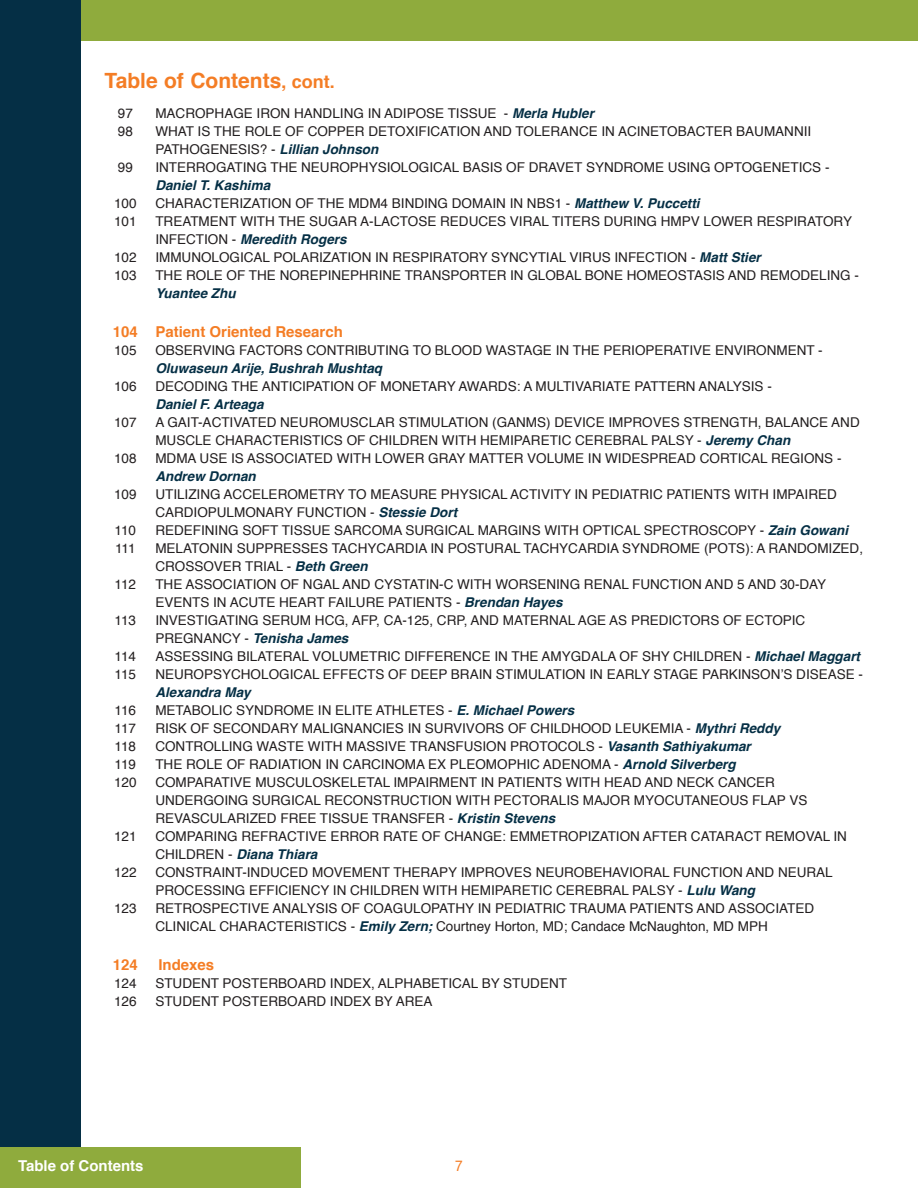
<style>
.page{position:relative;width:918px;height:1188px;background:#fff}
.page>*{position:absolute;margin:0;border:0;box-sizing:border-box;transform-origin:0 0}
.t1{font:700 21px "Helvetica";color:#f47d25}
.Orange_Header_Abstra{font:700 15px "Helvetica";color:#f47d25}
.t2{font:700 15px "Helvetica";color:#fff}
.t3{font:15px "Helvetica";color:#f47d25;scale:.9 1}
.t4{font:13.5px/18px "Helvetica";color:#231f20}
.s1{font-size:18px}
.s2{font-weight:700;font-style:italic;color:#052f45}
</style>
<div class="page">
<div style="left:0;top:0;width:81px;height:1157px;background:#052f45"></div>
<div style="left:0;top:1148px;width:300px;height:40px;background:#8fab3d"></div>
<div style="left:81px;top:0;width:837px;height:40px;background:#8fab3d"></div>
<p class="t1" style="left:104px;top:63px;width:232px">Table of Contents<span class="s1">, cont.</span></p>
<p class="t4" style="left:118px;top:105px;width:17px">97</p>
<p class="t4" style="left:155px;top:105px;width:440px">MACROPHAGE IRON HANDLING IN ADIPOSE TISSUE - <span class="s2">Merla Hubler</span></p>
<p class="t4" style="left:118px;top:123px;width:17px">98</p>
<p class="t4" style="left:155px;top:123px;width:657px">WHAT IS THE ROLE OF COPPER DETOXIFICATION AND TOLERANCE IN ACINETOBACTER BAUMANNII<br>PATHOGENESIS? - <span class="s2">Lillian Johnson</span></p>
<p class="t4" style="left:118px;top:159px;width:17px">99</p>
<p class="t4" style="left:155px;top:159px;width:676px">INTERROGATING THE NEUROPHYSIOLOGICAL BASIS OF DRAVET SYNDROME USING OPTOGENETICS -<br><span class="s2">Daniel T. Kashima</span></p>
<p class="t4" style="left:114px;top:195px;width:24px">100</p>
<p class="t4" style="left:155px;top:195px;width:546px">CHARACTERIZATION OF THE MDM4 BINDING DOMAIN IN NBS1 - <span class="s2">Matthew V. Puccetti</span></p>
<p class="t4" style="left:114px;top:213px;width:24px">101</p>
<p class="t4" style="left:155px;top:213px;width:698px">TREATMENT WITH THE SUGAR A-LACTOSE REDUCES VIRAL TITERS DURING HMPV LOWER RESPIRATORY<br>INFECTION - <span class="s2">Meredith Rogers</span></p>
<p class="t4" style="left:114px;top:249px;width:24px">102</p>
<p class="t4" style="left:155px;top:249px;width:607px">IMMUNOLOGICAL POLARIZATION IN RESPIRATORY SYNCYTIAL VIRUS INFECTION - <span class="s2">Matt Stier</span></p>
<p class="t4" style="left:114px;top:267px;width:24px">103</p>
<p class="t4" style="left:155px;top:267px;width:705px">THE ROLE OF THE NOREPINEPHRINE TRANSPORTER IN GLOBAL BONE HOMEOSTASIS AND REMODELING -<br><span class="s2">Yuantee Zhu</span></p>
<p class="Orange_Header_Abstra" style="left:113px;top:320px;width:232px">104 Patient Oriented Research</p>
<p class="t4" style="left:114px;top:342px;width:24px">105</p>
<p class="t4" style="left:155px;top:342px;width:669px">OBSERVING FACTORS CONTRIBUTING TO BLOOD WASTAGE IN THE PERIOPERATIVE ENVIRONMENT -<br><span class="s2">Oluwaseun Arije, Bushrah Mushtaq</span></p>
<p class="t4" style="left:114px;top:378px;width:24px">106</p>
<p class="t4" style="left:155px;top:378px;width:618px">DECODING THE ANTICIPATION OF MONETARY AWARDS: A MULTIVARIATE PATTERN ANALYSIS -<br><span class="s2">Daniel F. Arteaga</span></p>
<p class="t4" style="left:114px;top:414px;width:24px">107</p>
<p class="t4" style="left:155px;top:414px;width:706px">A GAIT-ACTIVATED NEUROMUSCLAR STIMULATION (GANMS) DEVICE IMPROVES STRENGTH, BALANCE AND<br>MUSCLE CHARACTERISTICS OF CHILDREN WITH HEMIPARETIC CEREBRAL PALSY - <span class="s2">Jeremy Chan</span></p>
<p class="t4" style="left:114px;top:450px;width:24px">108</p>
<p class="t4" style="left:155px;top:450px;width:688px">MDMA USE IS ASSOCIATED WITH LOWER GRAY MATTER VOLUME IN WIDESPREAD CORTICAL REGIONS -<br><span class="s2">Andrew Dornan</span></p>
<p class="t4" style="left:114px;top:486px;width:24px">109</p>
<p class="t4" style="left:155px;top:486px;width:683px">UTILIZING ACCELEROMETRY TO MEASURE PHYSICAL ACTIVITY IN PEDIATRIC PATIENTS WITH IMPAIRED<br>CARDIOPULMONARY FUNCTION - <span class="s2">Stessie Dort</span></p>
<p class="t4" style="left:115px;top:522px;width:23px">110</p>
<p class="t4" style="left:155px;top:522px;width:694px">REDEFINING SOFT TISSUE SARCOMA SURGICAL MARGINS WITH OPTICAL SPECTROSCOPY - <span class="s2">Zain Gowani</span></p>
<p class="t4" style="left:115px;top:540px;width:22px">111</p>
<p class="t4" style="left:155px;top:540px;width:709px">MELATONIN SUPPRESSES TACHYCARDIA IN POSTURAL TACHYCARDIA SYNDROME (POTS): A RANDOMIZED,<br>CROSSOVER TRIAL - <span class="s2">Beth Green</span></p>
<p class="t4" style="left:115px;top:576px;width:23px">112</p>
<p class="t4" style="left:155px;top:576px;width:672px">THE ASSOCIATION OF NGAL AND CYSTATIN-C WITH WORSENING RENAL FUNCTION AND 5 AND 30-DAY<br>EVENTS IN ACUTE HEART FAILURE PATIENTS - <span class="s2">Brendan Hayes</span></p>
<p class="t4" style="left:115px;top:612px;width:23px">113</p>
<p class="t4" style="left:155px;top:612px;width:651px">INVESTIGATING SERUM HCG, AFP, CA-125, CRP, AND MATERNAL AGE AS PREDICTORS OF ECTOPIC<br>PREGNANCY - <span class="s2">Tenisha James</span></p>
<p class="t4" style="left:115px;top:648px;width:23px">114</p>
<p class="t4" style="left:155px;top:648px;width:706px">ASSESSING BILATERAL VOLUMETRIC DIFFERENCE IN THE AMYGDALA OF SHY CHILDREN - <span class="s2">Michael Maggart</span></p>
<p class="t4" style="left:115px;top:666px;width:23px">115</p>
<p class="t4" style="left:155px;top:666px;width:709px">NEUROPSYCHOLOGICAL EFFECTS OF DEEP BRAIN STIMULATION IN EARLY STAGE PARKINSON’S DISEASE -<br><span class="s2">Alexandra May</span></p>
<p class="t4" style="left:115px;top:702px;width:23px">116</p>
<p class="t4" style="left:155px;top:702px;width:420px">METABOLIC SYNDROME IN ELITE ATHLETES - <span class="s2">E. Michael Powers</span></p>
<p class="t4" style="left:115px;top:720px;width:23px">117</p>
<p class="t4" style="left:155px;top:720px;width:626px">RISK OF SECONDARY MALIGNANCIES IN SURVIVORS OF CHILDHOOD LEUKEMIA - <span class="s2">Mythri Reddy</span></p>
<p class="t4" style="left:115px;top:738px;width:23px">118</p>
<p class="t4" style="left:155px;top:738px;width:597px">CONTROLLING WASTE WITH MASSIVE TRANSFUSION PROTOCOLS - <span class="s2">Vasanth Sathiyakumar</span></p>
<p class="t4" style="left:115px;top:756px;width:23px">119</p>
<p class="t4" style="left:155px;top:756px;width:582px">THE ROLE OF RADIATION IN CARCINOMA EX PLEOMOPHIC ADENOMA - <span class="s2">Arnold Silverberg</span></p>
<p class="t4" style="left:114px;top:774px;width:24px">120</p>
<p class="t4" style="left:155px;top:774px;width:654px">COMPARATIVE MUSCULOSKELETAL IMPAIRMENT IN PATIENTS WITH HEAD AND NECK CANCER<br>UNDERGOING SURGICAL RECONSTRUCTION WITH PECTORALIS MAJOR MYOCUTANEOUS FLAP VS<br>REVASCULARIZED FREE TISSUE TRANSFER - <span class="s2">Kristin Stevens</span></p>
<p class="t4" style="left:114px;top:828px;width:24px">121</p>
<p class="t4" style="left:155px;top:828px;width:693px">COMPARING REFRACTIVE ERROR RATE OF CHANGE: EMMETROPIZATION AFTER CATARACT REMOVAL IN<br>CHILDREN - <span class="s2">Diana Thiara</span></p>
<p class="t4" style="left:114px;top:864px;width:24px">122</p>
<p class="t4" style="left:155px;top:864px;width:679px">CONSTRAINT-INDUCED MOVEMENT THERAPY IMPROVES NEUROBEHAVIORAL FUNCTION AND NEURAL<br>PROCESSING EFFICIENCY IN CHILDREN WITH HEMIPARETIC CEREBRAL PALSY - <span class="s2">Lulu Wang</span></p>
<p class="t4" style="left:114px;top:900px;width:24px">123</p>
<p class="t4" style="left:155px;top:900px;width:660px">RETROSPECTIVE ANALYSIS OF COAGULOPATHY IN PEDIATRIC TRAUMA PATIENTS AND ASSOCIATED<br>CLINICAL CHARACTERISTICS - <span class="s2">Emily Zern;</span> Courtney Horton, MD; Candace McNaughton, MD MPH</p>
<p class="Orange_Header_Abstra" style="left:113px;top:953px;width:27px">124</p>
<p class="Orange_Header_Abstra" style="left:158px;top:953px;width:57px">Indexes</p>
<p class="t4" style="left:114px;top:975px;width:24px">124</p>
<p class="t4" style="left:155px;top:975px;width:413px">STUDENT POSTERBOARD INDEX, ALPHABETICAL BY STUDENT</p>
<p class="t4" style="left:114px;top:993px;width:24px">126</p>
<p class="t4" style="left:155px;top:993px;width:279px">STUDENT POSTERBOARD INDEX BY AREA</p>
<p class="t2" style="left:18px;top:1153px;width:127px">Table of Contents</p>
<p class="t3" style="left:455px;top:1154px;width:10px">7</p>
</div>
